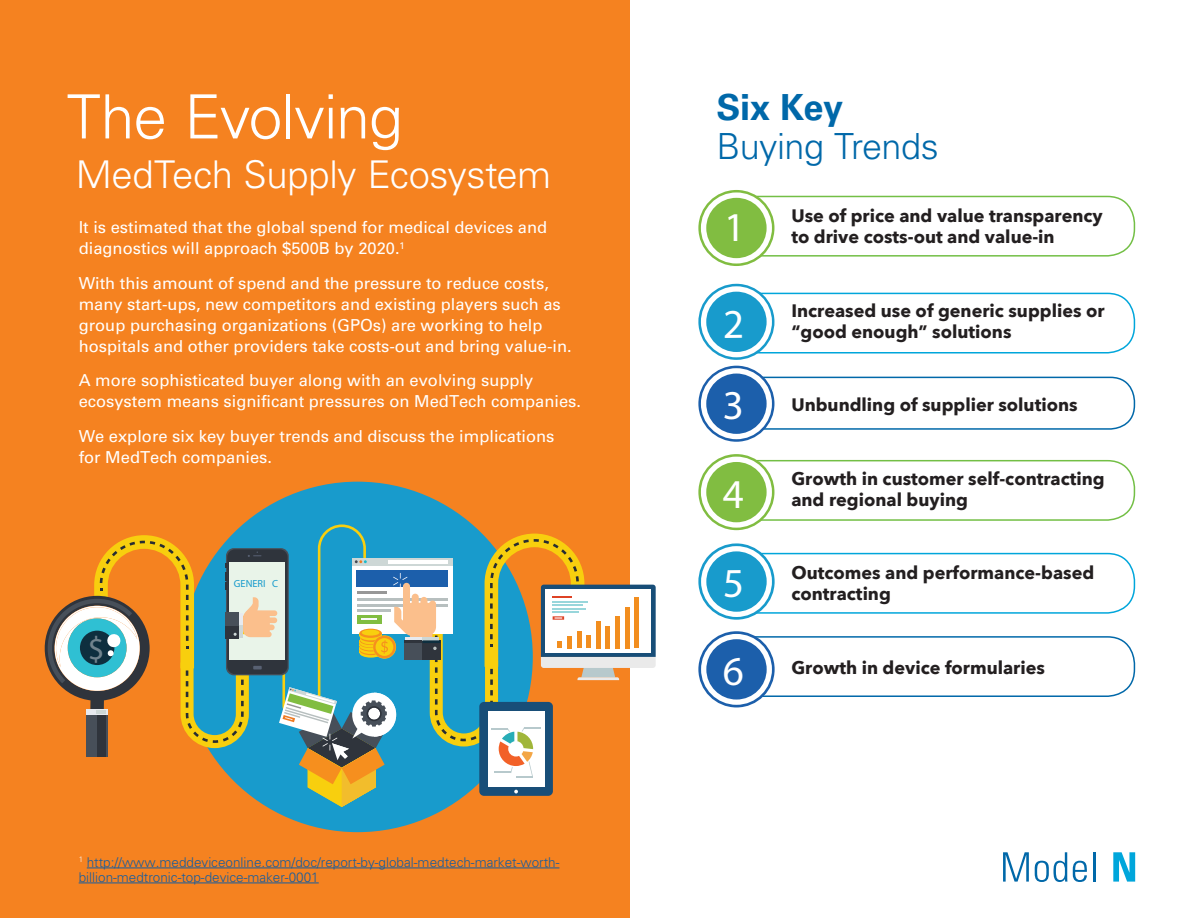
<style>
.page{position:relative;width:1188px;height:918px;background:#fff}
.page>*{position:absolute;margin:0;border:0;box-sizing:border-box;transform-origin:0 0}
.t1{font:300 61.05px "Univers LT Std";letter-spacing:-.015em;color:#fff}
.t2{font:45.75px "Myriad Pro";color:#fff}
.t3{font:41.1px/88.5px "Myriad Pro";color:#fff}
.t4{font:300 38.25px "Univers LT Std";letter-spacing:-.01em;color:#fff}
.t5{font:300 36px "Univers LT Std";letter-spacing:-.015em;color:#0068a9}
.t6{font:700 36px "Univers LT Std";letter-spacing:-.01em;color:#0068a9}
.t7{font:33px "Myriad Pro";color:#71838d}
.t8{font:700 18px/21px "Avenir Next";color:#231f20}
.t9{font:16.5px/21px "Univers LT Std";color:#fff}
.t10{font:300 13.5px/15px "Univers LT Std";color:#175d9e}
.t11{font:10.35px "Myriad Pro";color:#189bcc}
.s1{font-size:41.1px}
</style>
<div class="page">
<div style="left:0;top:0;width:630px;height:918px;background:#f58220"></div>
<div style="left:182px;top:482px;width:351px;height:350px;background:#189bcc;border-radius:50%"></div>
<svg style="left:44px;top:524px;width:612px;height:283px"></svg>
<div style="left:702px;top:196px;width:433px;height:61px;border:2px solid #73bf45;border-radius:27px"></div>
<div style="left:702px;top:460px;width:433px;height:61px;border:2px solid #73bf45;border-radius:27px"></div>
<div style="left:702px;top:293px;width:433px;height:61px;border:2px solid #00a6db;border-radius:27px"></div>
<div style="left:702px;top:553px;width:433px;height:61px;border:2px solid #00a6db;border-radius:27px"></div>
<div style="left:702px;top:377px;width:433px;height:53px;border:2px solid #0068a9;border-radius:24px"></div>
<div style="left:702px;top:636px;width:433px;height:61px;border:2px solid #0068a9;border-radius:27px"></div>
<svg style="left:698px;top:190px;width:77px;height:76px"></svg>
<div style="left:706px;top:198px;width:61px;height:60px;background:#81bd41;border-radius:50%"></div>
<svg style="left:698px;top:454px;width:77px;height:77px"></svg>
<div style="left:706px;top:462px;width:61px;height:60px;background:#81bd41;border-radius:50%"></div>
<svg style="left:698px;top:631px;width:77px;height:77px"></svg>
<div style="left:706px;top:639px;width:61px;height:61px;background:#1c5fab;border-radius:50%"></div>
<svg style="left:1003px;top:852px;width:26px;height:30px"></svg>
<svg style="left:1035px;top:852px;width:32px;height:30px"></svg>
<svg style="left:1073px;top:861px;width:14px;height:21px"></svg>
<hr style="left:1093px;top:852px;width:3px;height:30px;background:#0068a9">
<svg style="left:1113px;top:852px;width:22px;height:30px"></svg>
<hr style="left:87px;top:868px;width:472px;height:1px;background:#175d9e">
<hr style="left:79px;top:883px;width:240px;height:1px;background:#175d9e">
<svg style="left:698px;top:283px;width:77px;height:159px"></svg>
<svg style="left:699px;top:543px;width:76px;height:77px"></svg>
<h1 class="t1" style="left:67px;top:80px;width:338px">The Evolving</h1>
<h3 class="t4" style="left:76px;top:152px;width:477px">MedTech Supply Ecosystem</h3>
<p class="t9" style="left:79px;top:217px;width:470px">It is estimated that the global spend for medical devices and diagnostics will approach $500B by 2020.<sup>1</sup></p>
<p class="t9" style="left:79px;top:272px;width:495px">With this amount of spend and the pressure to reduce costs, many start-ups, new competitors and existing players such as group purchasing organizations (GPOs) are working to help hospitals and other providers take costs-out and bring value-in.</p>
<p class="t9" style="left:79px;top:370px;width:504px">A more sophisticated buyer along with an evolving supply ecosystem means significant pressures on MedTech companies.</p>
<p class="t9" style="left:79px;top:425px;width:477px">We explore six key buyer trends and discuss the implications for MedTech companies.</p>
<h3 class="t7" style="left:88px;top:629px;width:18px">$</h3>
<p class="t11" style="left:234px;top:577px;width:46px">GENERI C</p>
<p class="t10" style="left:79px;top:854px;width:482px"><sup>1</sup> http://www.meddeviceonline.com/doc/report-by-global-medtech-market-worth&shy;billion-medtronic-top-device-maker-0001</p>
<h3 class="t6" style="left:716px;top:87px;width:128px">Six Key</h3>
<h3 class="t5" style="left:716px;top:125px;width:224px">Buying Trends</h3>
<h2 class="t2" style="left:709px;top:201px;width:38px">1<span class="s1">1</span></h2>
<h3 class="t3" style="left:723px;top:361px;width:23px">3<br>4</h3>
<h3 class="t3" style="left:723px;top:626px;width:23px">6</h3>
<p class="t8" style="left:791px;top:205px;width:313px">Use of price and value transparency to drive costs-out and value-in</p>
<p class="t8" style="left:791px;top:300px;width:315px">Increased use of generic supplies or “good enough” solutions</p>
<p class="t8" style="left:791px;top:394px;width:288px">Unbundling of supplier solutions</p>
<p class="t8" style="left:791px;top:468px;width:315px">Growth in customer self-contracting and regional buying</p>
<p class="t8" style="left:791px;top:562px;width:304px">Outcomes and performance-based contracting</p>
<p class="t8" style="left:791px;top:657px;width:255px">Growth in device formularies</p>
</div>
